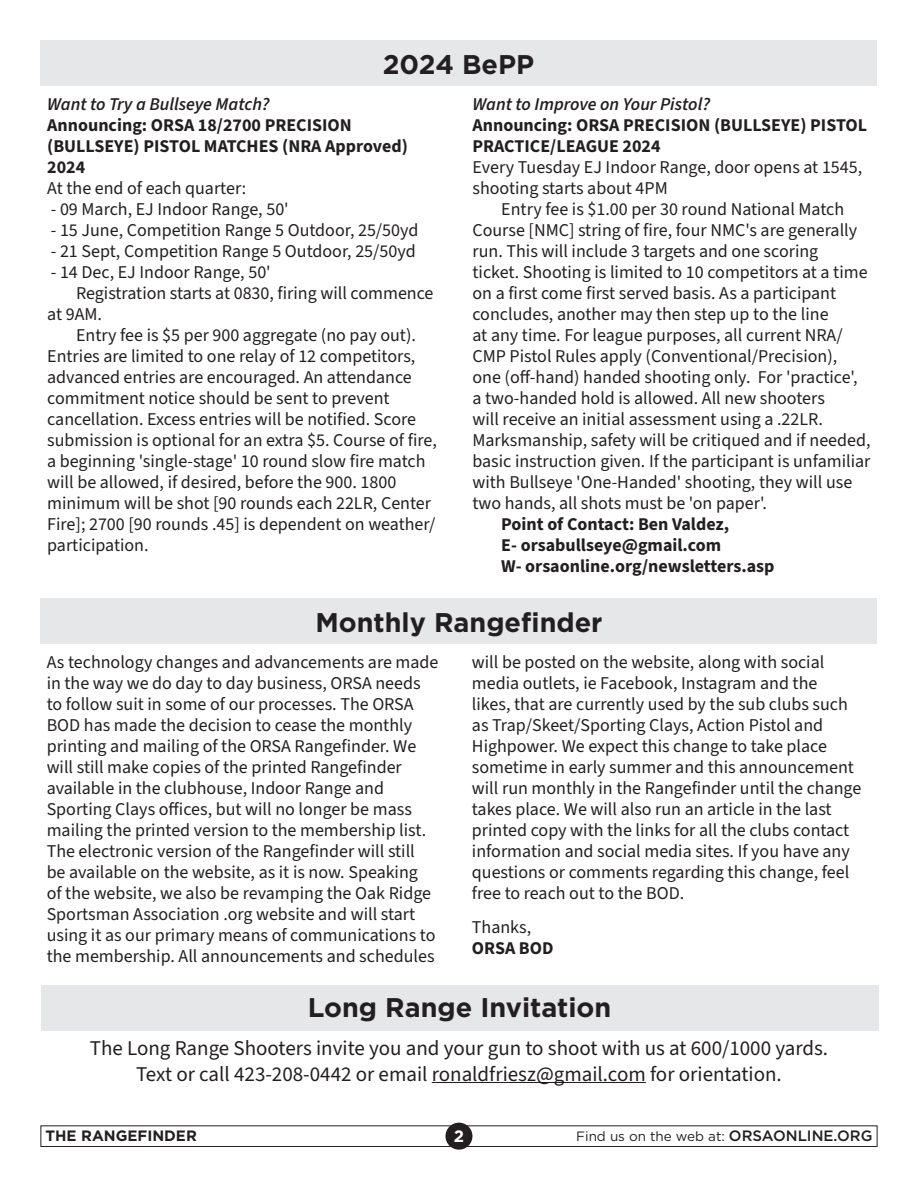
<style>
.page{position:relative;width:918px;height:1188px;background:#fff}
.page>*{position:absolute;margin:0;border:0;box-sizing:border-box;transform-origin:0 0}
.t1{font:700 27px "Gotham";color:#231f20}
.Paragraph{font:21px/25.5px "Source Sans 3";color:#231f20;text-align:center}
.Paragraph-2{font:18px/21px "Source Sans 3";color:#231f20}
.Paragraph-3{font:700 18px/21px "Source Sans 3";color:#231f20}
.Paragraph-4{font:italic 600 18px "Source Sans 3";color:#231f20}
.t2{font:700 16.5px "Gotham";color:#fff}
.t3{font:700 15px "Gotham";color:#231f20}
.t4{font:13.5px "Gotham";color:#231f20}
.s1{font-weight:600;font-style:italic}
.s2{font-weight:400}
.s3{font-weight:700}
.s4{font-weight:500;font-size:15px}
</style>
<div class="page">
<div style="left:40px;top:1125px;width:838px;height:22px;border:1px solid #231f20"></div>
<div style="left:445px;top:1123px;width:27px;height:27px;background:#231f20;border-radius:50%"></div>
<div style="left:40px;top:40px;width:837px;height:46px;background:#e6e7e9"></div>
<div style="left:40px;top:598px;width:838px;height:46px;background:#e6e7e9"></div>
<div style="left:41px;top:985px;width:837px;height:46px;background:#e6e7e9"></div>
<hr style="left:432px;top:1082px;width:214px;height:1px;background:#231f20">
<p class="t1" style="left:383px;top:47px;width:153px">2024 BePP</p>
<p class="Paragraph-3" style="left:47px;top:93px;width:362px"><span class="s1">Want to Try a Bullseye Match?<br></span>Announcing: ORSA 18/2700 PRECISION (BULLSEYE) PISTOL MATCHES (NRA Approved)<br>2024<br><span class="s2">At the end of each quarter:</span></p>
<p class="Paragraph-2" style="left:51px;top:198px;width:239px">- 09 March, EJ Indoor Range, 50'</p>
<p class="Paragraph-2" style="left:51px;top:219px;width:369px">- 15 June, Competition Range 5 Outdoor, 25/50yd</p>
<p class="Paragraph-2" style="left:51px;top:240px;width:366px">- 21 Sept, Competition Range 5 Outdoor, 25/50yd</p>
<p class="Paragraph-2" style="left:51px;top:261px;width:221px">- 14 Dec, EJ Indoor Range, 50'</p>
<p class="Paragraph-2" style="left:76px;top:282px;width:359px">Registration starts at 0830, firing will commence</p>
<p class="Paragraph-2" style="left:47px;top:303px;width:56px">at 9AM.</p>
<p class="Paragraph-2" style="left:76px;top:324px;width:341px">Entry fee is $5 per 900 aggregate (no pay out).</p>
<p class="Paragraph-2" style="left:47px;top:345px;width:370px">Entries are limited to one relay of 12 competitors,</p>
<p class="Paragraph-2" style="left:47px;top:366px;width:366px">advanced entries are encouraged. An attendance</p>
<p class="Paragraph-2" style="left:47px;top:387px;width:344px">commitment notice should be sent to prevent</p>
<p class="Paragraph-2" style="left:47px;top:408px;width:370px">cancellation. Excess entries will be notified. Score</p>
<p class="Paragraph-2" style="left:47px;top:429px;width:391px">submission is optional for an extra $5. Course of fire,</p>
<p class="Paragraph-2" style="left:47px;top:450px;width:380px">a beginning 'single-stage' 10 round slow fire match</p>
<p class="Paragraph-2" style="left:47px;top:471px;width:351px">will be allowed, if desired, before the 900. 1800</p>
<p class="Paragraph-2" style="left:47px;top:492px;width:385px">minimum will be shot [90 rounds each 22LR, Center</p>
<p class="Paragraph-2" style="left:47px;top:513px;width:390px">Fire]; 2700 [90 rounds .45] is dependent on weather/</p>
<p class="Paragraph-2" style="left:47px;top:534px;width:103px">participation.</p>
<p class="Paragraph-4" style="left:472px;top:92px;width:239px">Want to Improve on Your Pistol?</p>
<p class="Paragraph-3" style="left:472px;top:114px;width:396px">Announcing: ORSA PRECISION (BULLSEYE) PISTOL</p>
<p class="Paragraph-3" style="left:472px;top:135px;width:190px">PRACTICE/LEAGUE 2024</p>
<p class="Paragraph-2" style="left:472px;top:156px;width:391px">Every Tuesday EJ Indoor Range, door opens at 1545,</p>
<p class="Paragraph-2" style="left:472px;top:177px;width:197px">shooting starts about 4PM</p>
<p class="Paragraph-2" style="left:501px;top:198px;width:344px">Entry fee is $1.00 per 30 round National Match</p>
<p class="Paragraph-2" style="left:472px;top:219px;width:386px">Course [NMC] string of fire, four NMC's are generally</p>
<p class="Paragraph-2" style="left:472px;top:240px;width:347px">run. This will include 3 targets and one scoring</p>
<p class="Paragraph-2" style="left:472px;top:261px;width:397px">ticket. Shooting is limited to 10 competitors at a time</p>
<p class="Paragraph-2" style="left:472px;top:282px;width:365px">on a first come first served basis. As a participant</p>
<p class="Paragraph-2" style="left:472px;top:303px;width:358px">concludes, another may then step up to the line</p>
<p class="Paragraph-2" style="left:472px;top:324px;width:372px">at any time. For league purposes, all current NRA/</p>
<p class="Paragraph-2" style="left:472px;top:345px;width:366px">CMP Pistol Rules apply (Conventional/Precision),</p>
<p class="Paragraph-2" style="left:472px;top:366px;width:387px">one (off-hand) handed shooting only. For 'practice',</p>
<p class="Paragraph-2" style="left:472px;top:387px;width:354px">a two-handed hold is allowed. All new shooters</p>
<p class="Paragraph-2" style="left:472px;top:408px;width:352px">will receive an initial assessment using a .22LR.</p>
<p class="Paragraph-2" style="left:472px;top:429px;width:400px">Marksmanship, safety will be critiqued and if needed,</p>
<p class="Paragraph-2" style="left:472px;top:450px;width:399px">basic instruction given. If the participant is unfamiliar</p>
<p class="Paragraph-2" style="left:472px;top:471px;width:381px">with Bullseye 'One-Handed' shooting, they will use</p>
<p class="Paragraph-2" style="left:472px;top:492px;width:296px">two hands, all shots must be 'on paper'.</p>
<p class="Paragraph-3" style="left:501px;top:513px;width:230px">Point of Contact: Ben Valdez,</p>
<p class="Paragraph-3" style="left:501px;top:534px;width:221px">E- orsabullseye@gmail.com</p>
<p class="Paragraph-3" style="left:501px;top:555px;width:275px">W- orsaonline.org/newsletters.asp</p>
<p class="t1" style="left:315px;top:604px;width:289px">Monthly Rangefinder</p>
<p class="Paragraph-2" style="left:47px;top:651px;width:393px">As technology changes and advancements are made in the way we do day to day business, ORSA needs to follow suit in some of our processes. The ORSA BOD has made the decision to cease the monthly printing and mailing of the ORSA Rangefinder. We will still make copies of the printed Rangefinder available in the clubhouse, Indoor Range and Sporting Clays offices, but will no longer be mass mailing the printed version to the membership list.<br>The electronic version of the Rangefinder will still<br>be available on the website, as it is now. Speaking<br>of the website, we also be revamping the Oak Ridge Sportsman Association .org website and will start using it as our primary means of communications to the membership. All announcements and schedules</p>
<p class="Paragraph-2" style="left:472px;top:651px;width:391px">will be posted on the website, along with social media outlets, ie Facebook, Instagram and the<br>likes, that are currently used by the sub clubs such as Trap/Skeet/Sporting Clays, Action Pistol and Highpower. We expect this change to take place sometime in early summer and this announcement will run monthly in the Rangefinder until the change takes place. We will also run an article in the last printed copy with the links for all the clubs contact information and social media sites. If you have any questions or comments regarding this change, feel free to reach out to the BOD.</p>
<p class="Paragraph-2" style="left:472px;top:917px;width:83px">Thanks,<br><span class="s3">ORSA BOD</span></p>
<p class="t1" style="left:308px;top:990px;width:305px">Long Range Invitation</p>
<p class="Paragraph" style="left:90px;top:1036px;width:740px">The Long Range Shooters invite you and your gun to shoot with us at 600/1000 yards.<br>Text or call 423-208-0442 or email ronaldfriesz@gmail.com for orientation.</p>
<p class="t3" style="left:46px;top:1126px;width:153px">THE RANGEFINDER</p>
<p class="t2" style="left:454px;top:1125px;width:12px">2</p>
<p class="t4" style="left:576px;top:1128px;width:298px">Find us on the web at: <span class="s4">ORSAONLINE.ORG</span></p>
</div>
